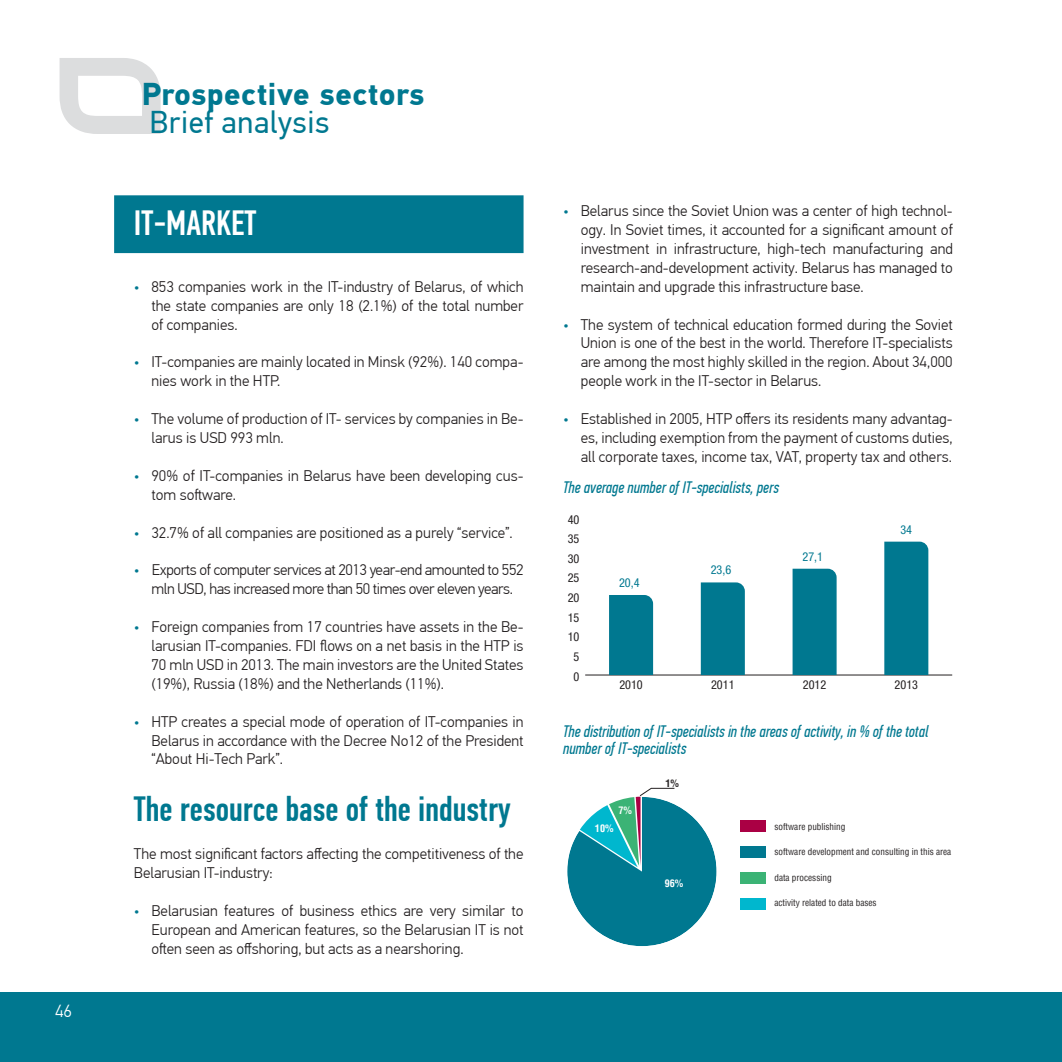
<style>
.page{position:relative;width:1062px;height:1062px;background:#fff}
.page>*{position:absolute;margin:0;border:0;box-sizing:border-box;transform-origin:0 0}
.Заголовок{font:500 35px "PF Din Text Comp Pro";color:#007890}
.Заголовок_отрасли{font:500 35px "PF Din Text Comp Pro";color:#fff}
.t1{font:700 31.5px "PF Din Text Pro";letter-spacing:.02em;color:#007890}
.t2{font:31.5px "PF Din Text Pro";letter-spacing:.02em;color:#007890}
.t3{font:300 17.5px "PF Din Text Pro";color:#fff}
.Заголовок_диаграммы{font:italic 16.62px/17.5px "PF Din Text Comp Pro";color:#007890}
.Основной_текст_докум{font:300 15.4px/18.9px "PF Din Text Pro";color:#231f20;text-align:justify}
.Основной_текст_докум-2{font:300 15.4px/18.9px "PF Din Text Pro";letter-spacing:-.025em;color:#231f20;text-align:center}
.t4{font:condensed 12.25px "Helvetica Neue LTCYR";color:#231f20}
.t5{font:condensed 12.25px "Helvetica Neue LTCYR";color:#007890}
.t6{font:700 condensed 10.15px "Helvetica";color:#fff}
.t7{font:700 condensed 10.15px "Helvetica";color:#231f20}
.t8{font:condensed 9.1px "Helvetica";color:#231f20}
.s1{color:#007890}
</style>
<div class="page">
<div style="left:0;top:992px;width:1062px;height:70px;background:#007890"></div>
<svg style="left:60px;top:58px;width:101px;height:76px"></svg>
<div style="left:114px;top:195px;width:409px;height:58px;background:#007890"></div>
<hr style="left:585px;top:674px;width:367px;height:1px;background:#231f20">
<div style="left:609px;top:595px;width:44px;height:80px;background:#007890"></div>
<div style="left:701px;top:582px;width:44px;height:93px;background:#007890"></div>
<div style="left:792px;top:568px;width:44px;height:107px;background:#007890"></div>
<div style="left:884px;top:541px;width:44px;height:134px;background:#007890"></div>
<div style="left:740px;top:820px;width:26px;height:12px;background:#a04"></div>
<div style="left:740px;top:846px;width:26px;height:12px;background:#007890"></div>
<div style="left:740px;top:872px;width:26px;height:12px;background:#3bb375"></div>
<div style="left:740px;top:898px;width:26px;height:11px;background:#00b7ce"></div>
<svg style="left:567px;top:788px;width:149px;height:158px"></svg>
<p class="t3" style="left:55px;top:1001px;width:18px">46</p>
<h2 class="t1" style="left:142px;top:75px;width:284px">Prospective sectors</h2>
<h2 class="t2" style="left:149px;top:103px;width:182px">Brief analysis</h2>
<p class="Заголовок_отрасли" style="left:134px;top:203px;width:124px">IT-MARKET</p>
<p class="Основной_текст_докум" style="left:151px;top:277px;width:373px;text-indent:-18px"><span class="s1">•</span> 853 companies work in the IT-industry of Belarus, of which the state companies are only 18 (2.1%) of the total number of companies.</p>
<p class="Основной_текст_докум" style="left:151px;top:353px;width:373px;text-indent:-18px"><span class="s1">•</span> IT-companies are mainly located in Minsk (92%). 140 compa&shy;nies work in the HTP.</p>
<p class="Основной_текст_докум" style="left:151px;top:409px;width:373px;text-indent:-18px"><span class="s1">•</span> The volume of production of IT- services by companies in Be&shy;larus is USD 993 mln.</p>
<p class="Основной_текст_докум" style="left:151px;top:466px;width:373px;text-indent:-18px"><span class="s1">•</span> 90% of IT-companies in Belarus have been developing cus&shy;tom software.</p>
<p class="Основной_текст_докум" style="left:134px;top:523px;width:380px"><span class="s1">•</span> 32.7% of all companies are positioned as a purely “service”.</p>
<p class="Основной_текст_докум-2" style="left:134px;top:561px;width:391px"><span class="s1">•</span> Exports of computer services at 2013 year-end amounted to 552 mln USD, has increased more than 50 times over eleven years.</p>
<p class="Основной_текст_докум" style="left:151px;top:617px;width:373px;text-indent:-18px"><span class="s1">•</span> Foreign companies from 17 countries have assets in the Be&shy;larusian IT-companies. FDI flows on a net basis in the HTP is 70 mln USD in 2013. The main investors are the United States (19%), Russia (18%) and the Netherlands (11%).</p>
<p class="Основной_текст_докум" style="left:151px;top:712px;width:373px;text-indent:-18px"><span class="s1">•</span> HTP creates a special mode of operation of IT-companies in Belarus in accordance with the Decree No12 of the President “About Hi-Tech Park”.</p>
<p class="Заголовок" style="left:134px;top:789px;width:378px">The resource base of the industry</p>
<p class="Основной_текст_докум" style="left:134px;top:844px;width:391px">The most significant factors affecting the competitiveness of the<br>Belarusian IT-industry:</p>
<p class="Основной_текст_докум" style="left:151px;top:901px;width:373px;text-indent:-18px"><span class="s1">•</span> Belarusian features of business ethics are very similar to European and American features, so the Belarusian IT is not often seen as offshoring, but acts as a nearshoring.</p>
<p class="Основной_текст_докум" style="left:581px;top:202px;width:373px;text-indent:-18px"><span class="s1">•</span> Belarus since the Soviet Union was a center of high technol&shy;ogy. In Soviet times, it accounted for a significant amount of investment in infrastructure, high-tech manufacturing and research-and-development activity. Belarus has managed to maintain and upgrade this infrastructure base.</p>
<p class="Основной_текст_докум" style="left:581px;top:315px;width:373px;text-indent:-18px"><span class="s1">•</span> The system of technical education formed during the Soviet Union is one of the best in the world. Therefore IT-specialists are among the most highly skilled in the region. About 34,000 people work in the IT-sector in Belarus.</p>
<p class="Основной_текст_докум" style="left:581px;top:409px;width:373px;text-indent:-18px"><span class="s1">•</span> Established in 2005, HTP offers its residents many advantag&shy;es, including exemption from the payment of customs duties, all corporate taxes, income tax, VAT, property tax and others.</p>
<p class="Заголовок_диаграммы" style="left:563px;top:478px;width:217px">The average number of IT-specialists, pers</p>
<p class="t4" style="left:568px;top:512px;width:13px">40</p>
<p class="t4" style="left:568px;top:532px;width:13px">35</p>
<p class="t4" style="left:568px;top:552px;width:13px">30</p>
<p class="t4" style="left:568px;top:571px;width:13px">25</p>
<p class="t4" style="left:568px;top:591px;width:13px">20</p>
<p class="t4" style="left:568px;top:610px;width:13px">15</p>
<p class="t4" style="left:568px;top:630px;width:13px">10</p>
<p class="t4" style="left:573px;top:650px;width:7px">5</p>
<p class="t4" style="left:573px;top:669px;width:7px">0</p>
<p class="t5" style="left:619px;top:576px;width:22px">20,4</p>
<p class="t5" style="left:710px;top:563px;width:22px">23,6</p>
<p class="t5" style="left:802px;top:549px;width:22px">27,1</p>
<p class="t5" style="left:900px;top:522px;width:13px">34</p>
<p class="t4" style="left:619px;top:677px;width:25px">2010</p>
<p class="t4" style="left:711px;top:677px;width:25px">2011</p>
<p class="t4" style="left:803px;top:677px;width:25px">2012</p>
<p class="t4" style="left:894px;top:677px;width:25px">2013</p>
<p class="Заголовок_диаграммы" style="left:563px;top:722px;width:367px">The distribution of IT-specialists in the areas of activity, in % of the total number of IT-specialists</p>
<p class="t6" style="left:618px;top:803px;width:15px">7%</p>
<p class="t6" style="left:595px;top:821px;width:20px">10%</p>
<p class="t7" style="left:665px;top:776px;width:15px">1%</p>
<p class="t6" style="left:665px;top:876px;width:20px">96%</p>
<p class="t8" style="left:774px;top:820px;width:72px">software publishing</p>
<p class="t8" style="left:774px;top:846px;width:178px">software development and consulting in this area</p>
<p class="t8" style="left:774px;top:871px;width:59px">data processing</p>
<p class="t8" style="left:774px;top:896px;width:104px">activity related to data bases</p>
</div>
